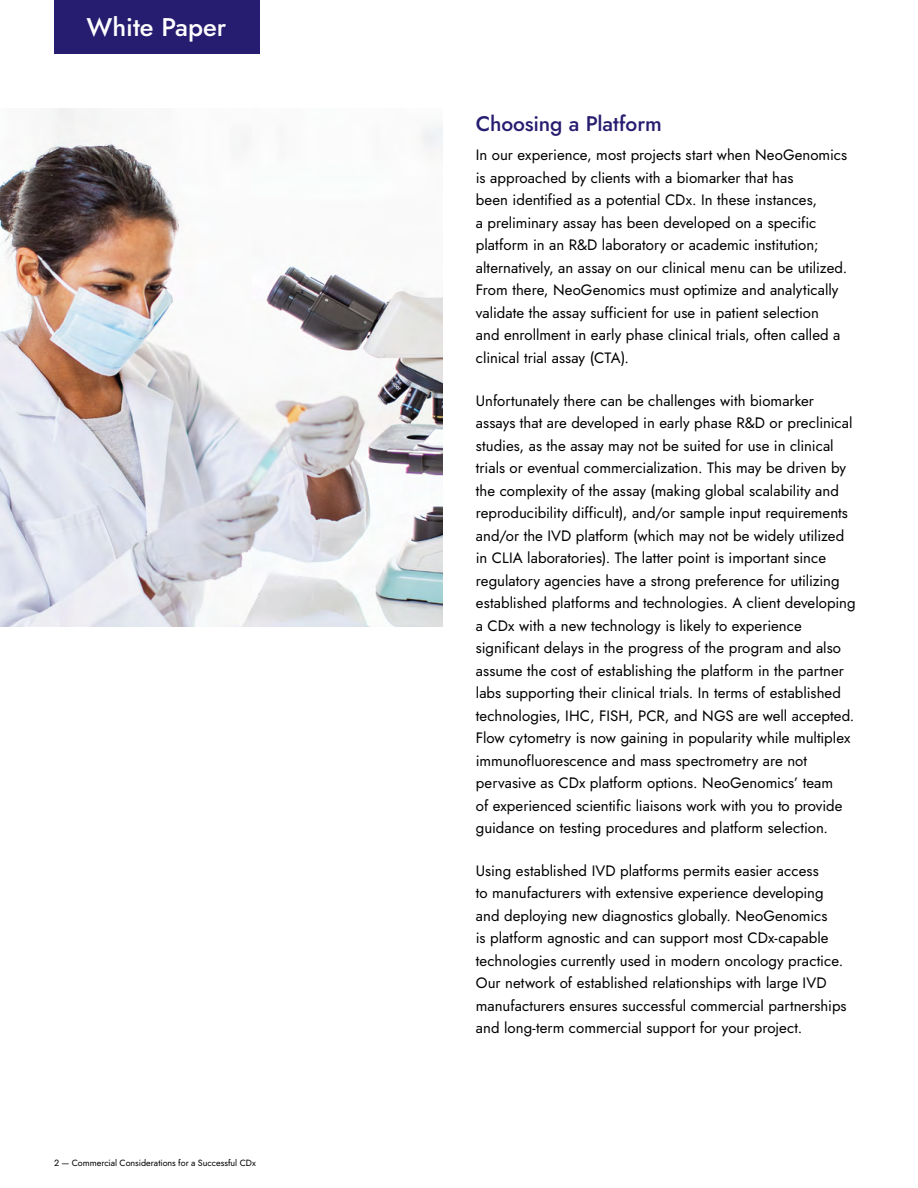
<style>
.page{position:relative;width:918px;height:1188px;background:#fff}
.page>*{position:absolute;margin:0;border:0;box-sizing:border-box;transform-origin:0 0}
.t1{font:500 25.5px "Jost";color:#fff}
.t2{font:500 21px "Jost";letter-spacing:-.005em;color:#271d70}
.t3{font:15px/22.5px "Jost";color:#000}
.t4{font:9px "Jost";color:#000}
</style>
<div class="page">
<div style="left:54px;top:0;width:205px;height:54px;background:#271d70"></div>
<img style="left:0;top:109px;width:442px;height:517px">
<h1 class="t1" style="left:86px;top:9px;width:142px">White Paper</h1>
<p class="t4" style="left:54px;top:1157px;width:203px">2 — Commercial Considerations for a Successful CDx</p>
<h2 class="t2" style="left:476px;top:110px;width:187px">Choosing a Platform</h2>
<p class="t3" style="left:476px;top:144px;width:373px">In our experience, most projects start when NeoGenomics is approached by clients with a biomarker that has<br>been identified as a potential CDx. In these instances,<br>a preliminary assay has been developed on a specific platform in an R&amp;D laboratory or academic institution; alternatively, an assay on our clinical menu can be utilized.<br>From there, NeoGenomics must optimize and analytically validate the assay sufficient for use in patient selection<br>and enrollment in early phase clinical trials, often called a clinical trial assay (CTA).</p>
<p class="t3" style="left:476px;top:389px;width:381px">Unfortunately there can be challenges with biomarker assays that are developed in early phase R&amp;D or preclinical studies, as the assay may not be suited for use in clinical trials or eventual commercialization. This may be driven by the complexity of the assay (making global scalability and reproducibility difficult), and/or sample input requirements and/or the IVD platform (which may not be widely utilized in CLIA laboratories). The latter point is important since regulatory agencies have a strong preference for utilizing established platforms and technologies. A client developing a CDx with a new technology is likely to experience significant delays in the progress of the program and also assume the cost of establishing the platform in the partner labs supporting their clinical trials. In terms of established technologies, IHC, FISH, PCR, and NGS are well accepted.<br>Flow cytometry is now gaining in popularity while multiplex immunofluorescence and mass spectrometry are not pervasive as CDx platform options. NeoGenomics’ team<br>of experienced scientific liaisons work with you to provide guidance on testing procedures and platform selection.</p>
<p class="t3" style="left:476px;top:860px;width:372px">Using established IVD platforms permits easier access<br>to manufacturers with extensive experience developing and deploying new diagnostics globally. NeoGenomics<br>is platform agnostic and can support most CDx-capable technologies currently used in modern oncology practice.<br>Our network of established relationships with large IVD manufacturers ensures successful commercial partnerships and long-term commercial support for your project.</p>
</div>
